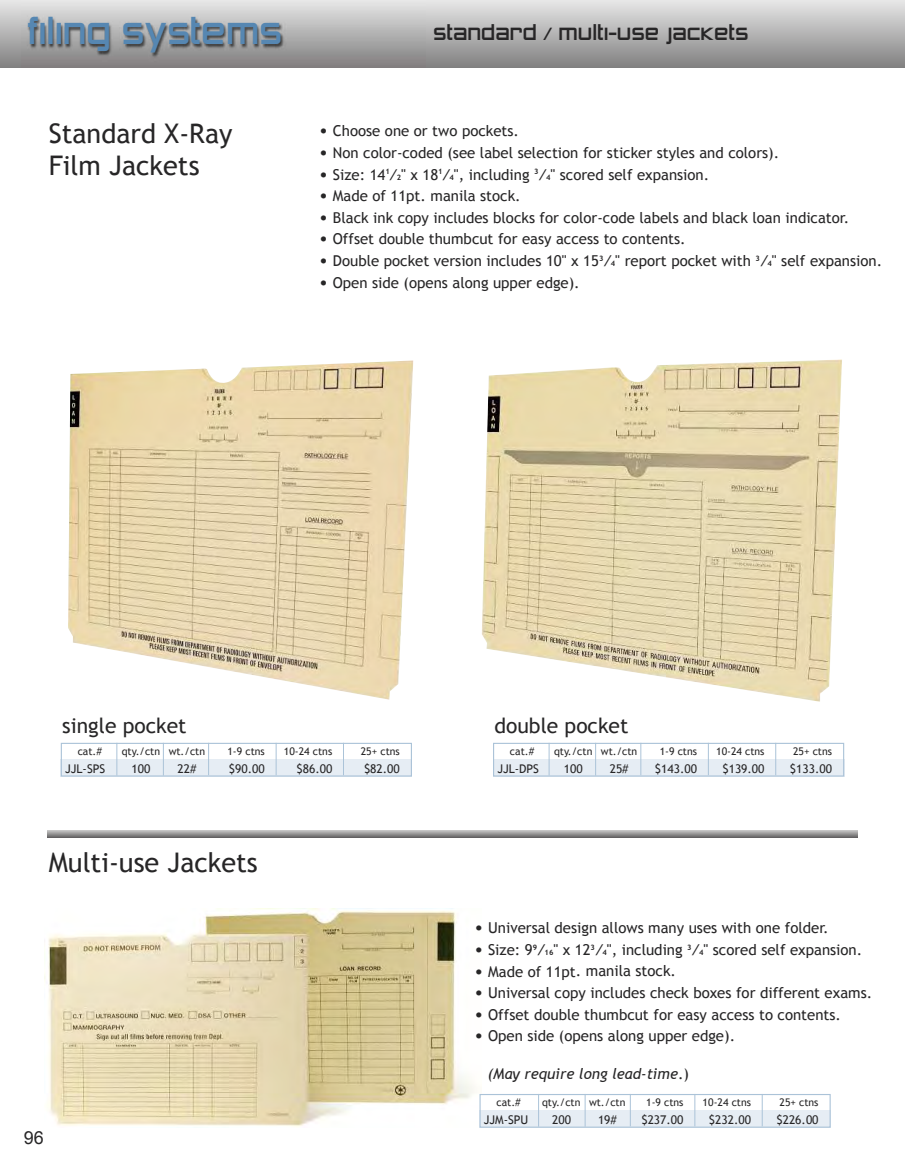
<style>
.page{position:relative;width:905px;height:1175px;background:#fff}
.page>*{position:absolute;margin:0;border:0;box-sizing:border-box;transform-origin:0 0}
.t1{font:36px "Zero Twos";color:#5687b2}
.t2{font:27px/32.4px "Trebuchet MS";color:#272627}
.t3{font:21px "Zero Twos";color:#272627}
.t4{font:21px "Trebuchet MS";color:#272627}
.t5{font:18px "Arial";color:#272627}
.t6{font:15px "Trebuchet MS";color:#272627}
.t7{font:italic 15px "Trebuchet MS";color:#272627}
.t8{font:12px "Trebuchet MS";color:#272627}
.t9{font:10.5px "Trebuchet MS";color:#272627}
.s1{font-size:18px}
.s2{font-weight:700}
.s3{font-weight:700;font-size:7.5px}
.s4{font-style:normal}
</style>
<div class="page">
<img style="left:482px;top:359px;width:360px;height:342px">
<img style="left:68px;top:360px;width:345px;height:339px">
<img style="left:47px;top:908px;width:428px;height:219px">
<div style="left:61px;top:759px;width:351px;height:17px;background:#e6edf4"></div>
<div style="left:61px;top:742px;width:351px;height:34px;border:1px solid #abc3d8"></div>
<hr style="left:116px;top:743px;width:1px;height:32px;background:#abc3d8">
<hr style="left:208px;top:743px;width:1px;height:32px;background:#abc3d8">
<hr style="left:276px;top:742px;width:1px;height:33px;background:#abc3d8">
<hr style="left:343px;top:743px;width:1px;height:32px;background:#abc3d8">
<hr style="left:163px;top:743px;width:1px;height:32px;background:#abc3d8">
<div style="left:493px;top:759px;width:351px;height:17px;background:#e6edf4"></div>
<div style="left:493px;top:742px;width:351px;height:34px;border:1px solid #abc3d8"></div>
<hr style="left:548px;top:743px;width:1px;height:32px;background:#abc3d8">
<hr style="left:640px;top:743px;width:1px;height:32px;background:#abc3d8">
<hr style="left:708px;top:743px;width:1px;height:32px;background:#abc3d8">
<hr style="left:775px;top:743px;width:1px;height:32px;background:#abc3d8">
<hr style="left:595px;top:743px;width:1px;height:32px;background:#abc3d8">
<div style="left:479px;top:1110px;width:351px;height:17px;background:#e6edf4"></div>
<div style="left:479px;top:1094px;width:351px;height:33px;border:1px solid #abc3d8"></div>
<hr style="left:538px;top:1094px;width:1px;height:32px;background:#abc3d8">
<hr style="left:630px;top:1094px;width:1px;height:32px;background:#abc3d8">
<hr style="left:694px;top:1094px;width:1px;height:32px;background:#abc3d8">
<hr style="left:761px;top:1094px;width:1px;height:32px;background:#abc3d8">
<hr style="left:584px;top:1094px;width:1px;height:32px;background:#abc3d8">
<div style="left:0;top:0;width:904px;height:68px;background:linear-gradient(to bottom,#e7e7e7,#828282)"></div>
<img style="left:21px;top:0;width:404px;height:68px">
<svg style="left:47px;top:830px;width:810px;height:7px;background:#9b9a9a"></svg>
<h1 class="t1" style="left:27px;top:10px;width:257px">filing systems</h1>
<h2 class="t2" style="left:49px;top:117px;width:185px">Standard X-Ray<br>Film Jackets</h2>
<h3 class="t3" style="left:433px;top:20px;width:317px">standard / multi-use jackets</h3>
<p class="t6" style="left:319px;top:122px;width:202px"><span class="s1">•</span> Choose one or two pockets.</p>
<p class="t6" style="left:319px;top:144px;width:462px"><span class="s1">•</span> Non color-coded (see label selection for sticker styles and colors).</p>
<p class="t6" style="left:319px;top:165px;width:392px"><span class="s1">•</span> Size: 14<sup>1</sup><span class="s2">⁄</span><span class="s3">2</span>" x 18<sup>1</sup><span class="s2">⁄</span><span class="s3">4</span>", including <sup>3</sup><span class="s2">⁄</span><span class="s3">4</span>" scored self expansion.</p>
<p class="t6" style="left:319px;top:187px;width:203px"><span class="s1">•</span> Made of 11pt. manila stock.</p>
<p class="t6" style="left:319px;top:209px;width:532px"><span class="s1">•</span> Black ink copy includes blocks for color-code labels and black loan indicator.</p>
<p class="t6" style="left:319px;top:230px;width:368px"><span class="s1">•</span> Offset double thumbcut for easy access to contents.</p>
<p class="t6" style="left:319px;top:252px;width:565px"><span class="s1">•</span> Double pocket version includes 10" x 15<sup>3</sup><span class="s2">⁄</span><span class="s3">4</span>" report pocket with <sup>3</sup><span class="s2">⁄</span><span class="s3">4</span>" self expansion.</p>
<p class="t6" style="left:319px;top:273px;width:262px"><span class="s1">•</span> Open side (opens along upper edge).</p>
<h3 class="t4" style="left:62px;top:713px;width:126px">single pocket</h3>
<h3 class="t4" style="left:494px;top:713px;width:135px">double pocket</h3>
<p class="t9" style="left:78px;top:745px;width:26px">cat.#</p>
<p class="t9" style="left:122px;top:745px;width:85px">qty./ctn wt./ctn</p>
<p class="t9" style="left:227px;top:745px;width:39px">1-9 ctns</p>
<p class="t9" style="left:284px;top:745px;width:50px">10-24 ctns</p>
<p class="t9" style="left:361px;top:745px;width:41px">25+ ctns</p>
<p class="t8" style="left:65px;top:761px;width:42px">JJL-SPS</p>
<p class="t8" style="left:131px;top:761px;width:20px">100</p>
<p class="t8" style="left:177px;top:761px;width:20px">22#</p>
<p class="t8" style="left:229px;top:761px;width:37px">$90.00</p>
<p class="t8" style="left:296px;top:761px;width:37px">$86.00</p>
<p class="t8" style="left:364px;top:761px;width:37px">$82.00</p>
<p class="t9" style="left:510px;top:745px;width:26px">cat.#</p>
<p class="t9" style="left:554px;top:745px;width:85px">qty./ctn wt./ctn</p>
<p class="t9" style="left:659px;top:745px;width:39px">1-9 ctns</p>
<p class="t9" style="left:716px;top:745px;width:50px">10-24 ctns</p>
<p class="t9" style="left:793px;top:745px;width:41px">25+ ctns</p>
<p class="t8" style="left:497px;top:761px;width:43px">JJL-DPS</p>
<p class="t8" style="left:563px;top:761px;width:20px">100</p>
<p class="t8" style="left:609px;top:761px;width:20px">25#</p>
<p class="t8" style="left:655px;top:761px;width:44px">$143.00</p>
<p class="t8" style="left:722px;top:761px;width:44px">$139.00</p>
<p class="t8" style="left:790px;top:761px;width:44px">$133.00</p>
<h2 class="t2" style="left:49px;top:846px;width:211px">Multi-use Jackets</h2>
<p class="t5" style="left:24px;top:1127px;width:22px">96</p>
<p class="t6" style="left:474px;top:919px;width:356px"><span class="s1">•</span> Universal design allows many uses with one folder.</p>
<p class="t6" style="left:474px;top:940px;width:389px"><span class="s1">•</span> Size: 9<sup>9</sup><span class="s2">⁄</span><span class="s3">16</span>" x 12<sup>3</sup><span class="s2">⁄</span><span class="s3">4</span>", including <sup>3</sup><span class="s2">⁄</span><span class="s3">4</span>" scored self expansion.</p>
<p class="t6" style="left:474px;top:962px;width:203px"><span class="s1">•</span> Made of 11pt. manila stock.</p>
<p class="t6" style="left:474px;top:984px;width:399px"><span class="s1">•</span> Universal copy includes check boxes for different exams.</p>
<p class="t6" style="left:474px;top:1005px;width:368px"><span class="s1">•</span> Offset double thumbcut for easy access to contents.</p>
<p class="t6" style="left:474px;top:1027px;width:262px"><span class="s1">•</span> Open side (opens along upper edge).</p>
<p class="t7" style="left:488px;top:1064px;width:203px">(May require long lead-time<span class="s4">.)</span></p>
<p class="t9" style="left:496px;top:1096px;width:26px">cat.#</p>
<p class="t9" style="left:542px;top:1096px;width:85px">qty./ctn wt./ctn</p>
<p class="t9" style="left:646px;top:1096px;width:39px">1-9 ctns</p>
<p class="t9" style="left:702px;top:1096px;width:50px">10-24 ctns</p>
<p class="t9" style="left:779px;top:1096px;width:41px">25+ ctns</p>
<p class="t8" style="left:484px;top:1112px;width:46px">JJM-SPU</p>
<p class="t8" style="left:552px;top:1112px;width:20px">200</p>
<p class="t8" style="left:598px;top:1112px;width:20px">19#</p>
<p class="t8" style="left:641px;top:1112px;width:44px">$237.00</p>
<p class="t8" style="left:709px;top:1112px;width:44px">$232.00</p>
<p class="t8" style="left:776px;top:1112px;width:44px">$226.00</p>
</div>
